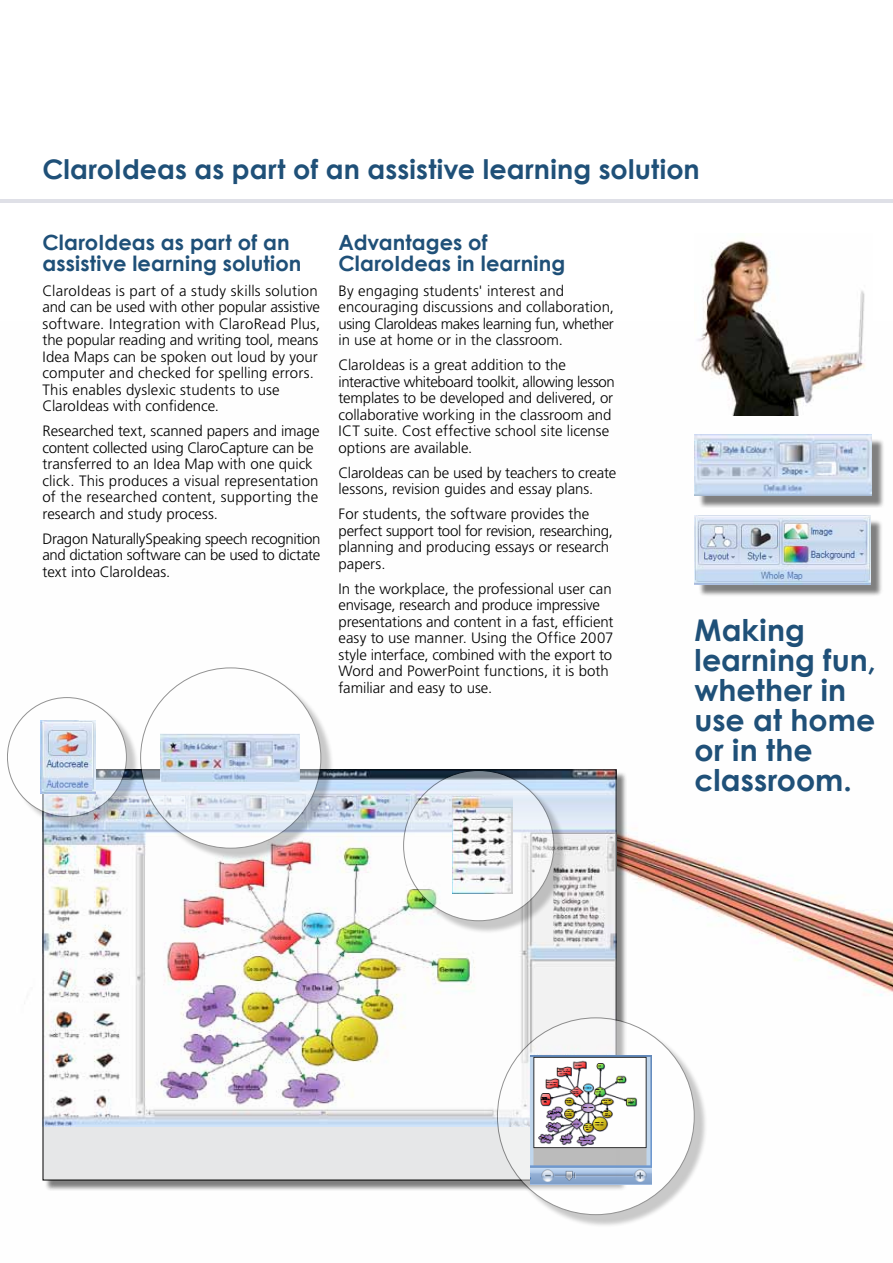
<style>
.page{position:relative;width:893px;height:1263px;background:#fff}
.page>*{position:absolute;margin:0;border:0;box-sizing:border-box;transform-origin:0 0}
.t1{font:700 30px/30px "Century Gothic";color:#1f5078}
.t2{font:700 27px "Century Gothic";letter-spacing:.005em;color:#1f5078}
.t3{font:700 21px/21px "Century Gothic";letter-spacing:.005em;color:#1f5078}
.t4{font:300 15px/16.5px "Frutiger";letter-spacing:-.005em;color:#000}
</style>
<div class="page">
<img style="left:7px;top:415px;width:886px;height:766px">
<hr style="left:0;top:199px;width:893px;height:4px;background:#dfe0e7">
<div style="left:44px;top:771px;width:583px;height:420px;background:#000;opacity:.5"></div>
<div style="left:43px;top:770px;width:573px;height:410px;background:#e6e7e8"></div>
<img style="left:45px;top:771px;width:570px;height:356px">
<img style="left:697px;top:239px;width:168px;height:176px">
<div style="left:407px;top:774px;width:160px;height:160px;background:#000;opacity:.5"></div>
<svg style="left:404px;top:770px;width:150px;height:151px"></svg>
<img style="left:452px;top:796px;width:61px;height:97px">
<div style="left:144px;top:671px;width:190px;height:190px;background:#000;opacity:.5"></div>
<svg style="left:141px;top:668px;width:180px;height:180px"></svg>
<img style="left:161px;top:734px;width:139px;height:47px">
<div style="left:698px;top:439px;width:187px;height:69px;background:#000;opacity:.5"></div>
<img style="left:694px;top:435px;width:178px;height:60px">
<div style="left:698px;top:519px;width:186px;height:78px;background:#000;opacity:.5"></div>
<img style="left:694px;top:515px;width:176px;height:69px">
<div style="left:11px;top:701px;width:129px;height:129px;background:#000;opacity:.5"></div>
<svg style="left:7px;top:697px;width:119px;height:119px"></svg>
<img style="left:40px;top:721px;width:55px;height:72px">
<div style="left:501px;top:1021px;width:207px;height:207px;background:#000;opacity:.5"></div>
<svg style="left:497px;top:1018px;width:197px;height:197px"></svg>
<img style="left:531px;top:1056px;width:120px;height:128px">
<h2 class="t2" style="left:43px;top:152px;width:659px">ClaroIdeas as part of an assistive learning solution</h2>
<h3 class="t3" style="left:43px;top:231px;width:260px">ClaroIdeas as part of an assistive learning solution</h3>
<p class="t4" style="left:43px;top:282px;width:279px">ClaroIdeas is part of a study skills solution and can be used with other popular assistive software. Integration with ClaroRead Plus, the popular reading and writing tool, means Idea Maps can be spoken out loud by your computer and checked for spelling errors.<br>This enables dyslexic students to use ClaroIdeas with confidence.</p>
<p class="t4" style="left:43px;top:423px;width:279px">Researched text, scanned papers and image content collected using ClaroCapture can be transferred to an Idea Map with one quick click. This produces a visual representation of the researched content, supporting the research and study process.</p>
<p class="t4" style="left:43px;top:530px;width:279px;text-align:justify">Dragon NaturallySpeaking speech recognition and dictation software can be used to dictate text into ClaroIdeas.</p>
<h3 class="t3" style="left:339px;top:231px;width:228px">Advantages of<br>ClaroIdeas in learning</h3>
<p class="t4" style="left:339px;top:282px;width:277px">By engaging students' interest and encouraging discussions and collaboration, using ClaroIdeas makes learning fun, whether in use at home or in the classroom.</p>
<p class="t4" style="left:339px;top:357px;width:278px">ClaroIdeas is a great addition to the interactive whiteboard toolkit, allowing lesson templates to be developed and delivered, or collaborative working in the classroom and ICT suite. Cost effective school site license options are available.</p>
<p class="t4" style="left:339px;top:464px;width:279px">ClaroIdeas can be used by teachers to create lessons, revision guides and essay plans.</p>
<p class="t4" style="left:339px;top:506px;width:276px">For students, the software provides the perfect support tool for revision, researching, planning and producing essays or research papers.</p>
<p class="t4" style="left:339px;top:580px;width:276px">In the workplace, the professional user can envisage, research and produce impressive presentations and content in a fast, efficient easy to use manner. Using the Office 2007 style interface, combined with the export to Word and PowerPoint functions, it is both familiar and easy to use.</p>
<h1 class="t1" style="left:694px;top:614px;width:183px">Making learning fun, whether in use at home or in the classroom.</h1>
</div>
